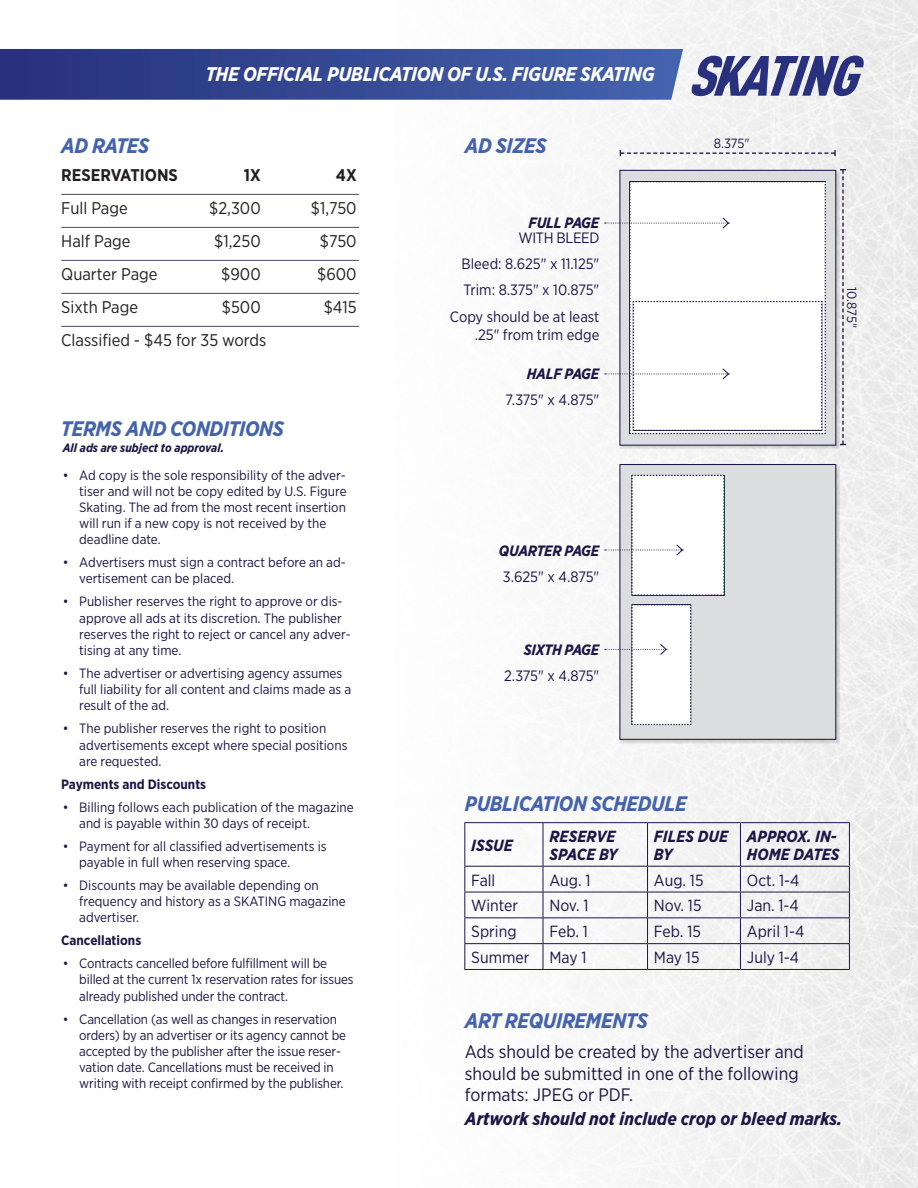
<style>
.page{position:relative;width:918px;height:1188px;background:#fff}
.page>*{position:absolute;margin:0;border:0;box-sizing:border-box;transform-origin:0 0}
.t1{font:italic 700 21px "Gotham Narrow";letter-spacing:-.02em;color:#4463ae}
.t2{font:italic 700 19.8px "Gotham Narrow";letter-spacing:-.02em;color:#fff}
.t3{font:18px/21.6px "Gotham Narrow";color:#1c1545}
.t4{font:italic 700 18px "Gotham Narrow";color:#1c1545}
.t5{font:16.95px "Gotham Narrow";color:#231f20}
.t6{font:700 16.95px "Gotham Narrow";color:#231f20}
.t7{font:16.2px "Gotham Narrow";color:#1c1545}
.t8{font:italic 700 16.2px/17.7px "Gotham Narrow";color:#1c1545}
.t9{font:15px "Gotham Narrow";color:#1c1545}
.t10{font:italic 700 15px "Gotham Narrow";letter-spacing:-.02em;color:#1c1545}
.t11{font:15px "Gotham Narrow";letter-spacing:-.02em;color:#1c1545}
.t12{font:13.5px/16.2px "Gotham Narrow";color:#1c1545}
.t13{font:700 13.5px "Gotham Narrow";color:#1c1545}
.t14{font:13.35px "Gotham Narrow";letter-spacing:-.02em;color:#1c1545}
.t15{font:italic 700 12px "Gotham Narrow";color:#1c1545}
</style>
<div class="page">
<img style="left:456px;top:0;width:462px;height:1188px">
<div style="left:619px;top:170px;width:221px;height:574px;background:#231f20;opacity:.17"></div>
<div style="left:619px;top:170px;width:217px;height:276px;background:#dcdddf;border:1px solid #1c1545"></div>
<div style="left:619px;top:464px;width:217px;height:276px;background:#dcdddf;border:1px solid #1c1545"></div>
<svg style="left:620px;top:150px;width:216px;height:6px"></svg>
<svg style="left:840px;top:169px;width:6px;height:276px"></svg>
<svg style="left:605px;top:181px;width:221px;height:253px;background:#fafafb"></svg>
<svg style="left:605px;top:474px;width:120px;height:122px"></svg>
<svg style="left:605px;top:604px;width:87px;height:122px"></svg>
<hr style="left:61px;top:194px;width:298px;height:1px;background:#4e4668">
<hr style="left:61px;top:227px;width:298px;height:1px;background:#4e4668">
<hr style="left:61px;top:260px;width:298px;height:1px;background:#4e4668">
<hr style="left:61px;top:293px;width:298px;height:1px;background:#4e4668">
<hr style="left:61px;top:326px;width:298px;height:1px;background:#4e4668">
<hr style="left:464px;top:822px;width:79px;height:1px;background:#1c1545">
<hr style="left:464px;top:823px;width:1px;height:43px;background:#1c1545">
<hr style="left:543px;top:822px;width:105px;height:1px;background:#1c1545">
<hr style="left:543px;top:823px;width:1px;height:43px;background:#1c1545">
<hr style="left:648px;top:822px;width:92px;height:1px;background:#1c1545">
<hr style="left:647px;top:823px;width:1px;height:43px;background:#1c1545">
<hr style="left:740px;top:822px;width:110px;height:1px;background:#1c1545">
<hr style="left:740px;top:823px;width:1px;height:43px;background:#1c1545">
<hr style="left:849px;top:823px;width:1px;height:43px;background:#1c1545">
<hr style="left:464px;top:866px;width:79px;height:1px;background:#1c1545">
<hr style="left:543px;top:866px;width:105px;height:1px;background:#1c1545">
<hr style="left:648px;top:866px;width:92px;height:1px;background:#1c1545">
<hr style="left:740px;top:866px;width:110px;height:1px;background:#1c1545">
<hr style="left:464px;top:892px;width:79px;height:1px;background:#1c1545">
<hr style="left:543px;top:892px;width:105px;height:1px;background:#1c1545">
<hr style="left:648px;top:892px;width:92px;height:1px;background:#1c1545">
<hr style="left:740px;top:892px;width:110px;height:1px;background:#1c1545">
<hr style="left:464px;top:917px;width:79px;height:1px;background:#1c1545">
<hr style="left:543px;top:917px;width:105px;height:1px;background:#1c1545">
<hr style="left:648px;top:917px;width:92px;height:1px;background:#1c1545">
<hr style="left:740px;top:917px;width:110px;height:1px;background:#1c1545">
<hr style="left:464px;top:943px;width:79px;height:1px;background:#1c1545">
<svg style="left:464px;top:867px;width:1px;height:102px"></svg>
<hr style="left:543px;top:943px;width:105px;height:1px;background:#1c1545">
<svg style="left:543px;top:867px;width:1px;height:102px"></svg>
<hr style="left:648px;top:943px;width:92px;height:1px;background:#1c1545">
<svg style="left:647px;top:867px;width:1px;height:102px"></svg>
<hr style="left:740px;top:943px;width:110px;height:1px;background:#1c1545">
<svg style="left:740px;top:867px;width:1px;height:102px"></svg>
<svg style="left:849px;top:867px;width:1px;height:102px"></svg>
<hr style="left:464px;top:969px;width:79px;height:1px;background:#1c1545">
<hr style="left:543px;top:969px;width:105px;height:1px;background:#1c1545">
<hr style="left:648px;top:969px;width:92px;height:1px;background:#1c1545">
<hr style="left:740px;top:969px;width:110px;height:1px;background:#1c1545">
<svg style="left:0;top:49px;width:683px;height:51px;background:#384b95"></svg>
<svg style="left:691px;top:56px;width:173px;height:40px"></svg>
<h2 class="t2" style="left:206px;top:62px;width:451px">THE OFFICIAL PUBLICATION OF U.S. FIGURE SKATING</h2>
<p class="t1" style="left:61px;top:132px;width:90px">AD RATES</p>
<p class="t1" style="left:465px;top:132px;width:83px">AD SIZES</p>
<p class="t6" style="left:61px;top:164px;width:118px">RESERVATIONS</p>
<p class="t6" style="left:244px;top:164px;width:18px">1X</p>
<p class="t6" style="left:336px;top:164px;width:22px">4X</p>
<p class="t5" style="left:61px;top:198px;width:68px">Full Page</p>
<p class="t5" style="left:209px;top:198px;width:53px">$2,300</p>
<p class="t5" style="left:311px;top:198px;width:47px">$1,750</p>
<p class="t5" style="left:61px;top:231px;width:71px">Half Page</p>
<p class="t5" style="left:214px;top:231px;width:48px">$1,250</p>
<p class="t5" style="left:320px;top:231px;width:38px">$750</p>
<p class="t5" style="left:61px;top:264px;width:98px">Quarter Page</p>
<p class="t5" style="left:221px;top:264px;width:41px">$900</p>
<p class="t5" style="left:317px;top:264px;width:41px">$600</p>
<p class="t5" style="left:61px;top:297px;width:78px">Sixth Page</p>
<p class="t5" style="left:222px;top:297px;width:40px">$500</p>
<p class="t5" style="left:324px;top:297px;width:35px">$415</p>
<p class="t5" style="left:61px;top:330px;width:207px">Classified - $45 for 35 words</p>
<p class="t1" style="left:61px;top:415px;width:224px">TERMS AND CONDITIONS</p>
<p class="t15" style="left:63px;top:440px;width:163px">All ads are subject to approval.</p>
<p class="t10" style="left:529px;top:213px;width:72px">FULL PAGE</p>
<p class="t11" style="left:518px;top:228px;width:83px">WITH BLEED</p>
<p class="t9" style="left:462px;top:254px;width:139px">Bleed: 8.625" x 11.125"</p>
<p class="t9" style="left:463px;top:281px;width:138px">Trim: 8.375" x 10.875"</p>
<p class="t9" style="left:450px;top:307px;width:151px">Copy should be at least</p>
<p class="t9" style="left:475px;top:325px;width:126px">.25" from trim edge</p>
<p class="t10" style="left:527px;top:364px;width:74px">HALF PAGE</p>
<p class="t9" style="left:506px;top:390px;width:95px">7.375" x 4.875"</p>
<p class="t14" style="left:714px;top:135px;width:37px">8.375"</p>
<p class="t14" style="left:860px;top:287px;width:43px;rotate:90deg">10.875"</p>
<p class="t12" style="left:79px;top:466px;width:269px;text-indent:-16px">• Ad copy is the sole responsibility of the adver&shy;tiser and will not be copy edited by U.S. Figure Skating. The ad from the most recent insertion will run if a new copy is not received by the deadline date.</p>
<p class="t12" style="left:79px;top:554px;width:268px;text-indent:-16px">• Advertisers must sign a contract before an ad&shy;vertisement can be placed.</p>
<p class="t12" style="left:79px;top:593px;width:273px;text-indent:-16px">• Publisher reserves the right to approve or dis&shy;approve all ads at its discretion. The publisher reserves the right to reject or cancel any adver&shy;tising at any time.</p>
<p class="t12" style="left:79px;top:665px;width:273px;text-indent:-16px">• The advertiser or advertising agency assumes full liability for all content and claims made as a result of the ad.</p>
<p class="t12" style="left:79px;top:720px;width:270px;text-indent:-16px">• The publisher reserves the right to position advertisements except where special positions are requested.</p>
<p class="t13" style="left:61px;top:775px;width:146px">Payments and Discounts</p>
<p class="t12" style="left:79px;top:799px;width:276px;text-indent:-16px">• Billing follows each publication of the magazine and is payable within 30 days of receipt.</p>
<p class="t12" style="left:79px;top:838px;width:249px;text-indent:-16px">• Payment for all classified advertisements is payable in full when reserving space.</p>
<p class="t12" style="left:79px;top:877px;width:268px;text-indent:-16px">• Discounts may be available depending on frequency and history as a SKATING magazine advertiser.</p>
<p class="t13" style="left:61px;top:932px;width:82px">Cancellations</p>
<p class="t12" style="left:79px;top:955px;width:276px;text-indent:-16px">• Contracts cancelled before fulfillment will be billed at the current 1x reservation rates for issues already published under the contract.</p>
<p class="t12" style="left:79px;top:1010px;width:268px;text-indent:-16px">• Cancellation (as well as changes in reservation orders) by an advertiser or its agency cannot be accepted by the publisher after the issue reser&shy;vation date. Cancellations must be received in writing with receipt confirmed by the publisher.</p>
<p class="t10" style="left:499px;top:541px;width:102px">QUARTER PAGE</p>
<p class="t9" style="left:503px;top:567px;width:98px">3.625" x 4.875"</p>
<p class="t10" style="left:524px;top:640px;width:77px">SIXTH PAGE</p>
<p class="t9" style="left:504px;top:666px;width:97px">2.375" x 4.875"</p>
<p class="t1" style="left:465px;top:790px;width:224px">PUBLICATION SCHEDULE</p>
<p class="t8" style="left:471px;top:836px;width:43px">ISSUE</p>
<p class="t8" style="left:549px;top:827px;width:70px">RESERVE<br>SPACE BY</p>
<p class="t8" style="left:654px;top:827px;width:76px">FILES DUE<br>BY</p>
<p class="t8" style="left:747px;top:827px;width:94px">APPROX. IN-<br>HOME DATES</p>
<p class="t7" style="left:471px;top:870px;width:26px">Fall</p>
<p class="t7" style="left:549px;top:870px;width:43px">Aug. 1</p>
<p class="t7" style="left:654px;top:870px;width:51px">Aug. 15</p>
<p class="t7" style="left:747px;top:870px;width:54px">Oct. 1-4</p>
<p class="t7" style="left:471px;top:896px;width:48px">Winter</p>
<p class="t7" style="left:549px;top:896px;width:41px">Nov. 1</p>
<p class="t7" style="left:654px;top:896px;width:49px">Nov. 15</p>
<p class="t7" style="left:747px;top:896px;width:53px">Jan. 1-4</p>
<p class="t7" style="left:471px;top:921px;width:47px">Spring</p>
<p class="t7" style="left:549px;top:921px;width:40px">Feb. 1</p>
<p class="t7" style="left:654px;top:921px;width:49px">Feb. 15</p>
<p class="t7" style="left:747px;top:921px;width:59px">April 1-4</p>
<p class="t7" style="left:471px;top:947px;width:60px">Summer</p>
<p class="t7" style="left:549px;top:947px;width:39px">May 1</p>
<p class="t7" style="left:654px;top:947px;width:47px">May 15</p>
<p class="t7" style="left:747px;top:947px;width:54px">July 1-4</p>
<p class="t1" style="left:465px;top:1007px;width:185px">ART REQUIREMENTS</p>
<p class="t3" style="left:465px;top:1041px;width:341px">Ads should be created by the advertiser and should be submitted in one of the following formats: JPEG or PDF.</p>
<p class="t4" style="left:465px;top:1108px;width:379px">Artwork should not include crop or bleed marks.</p>
</div>
